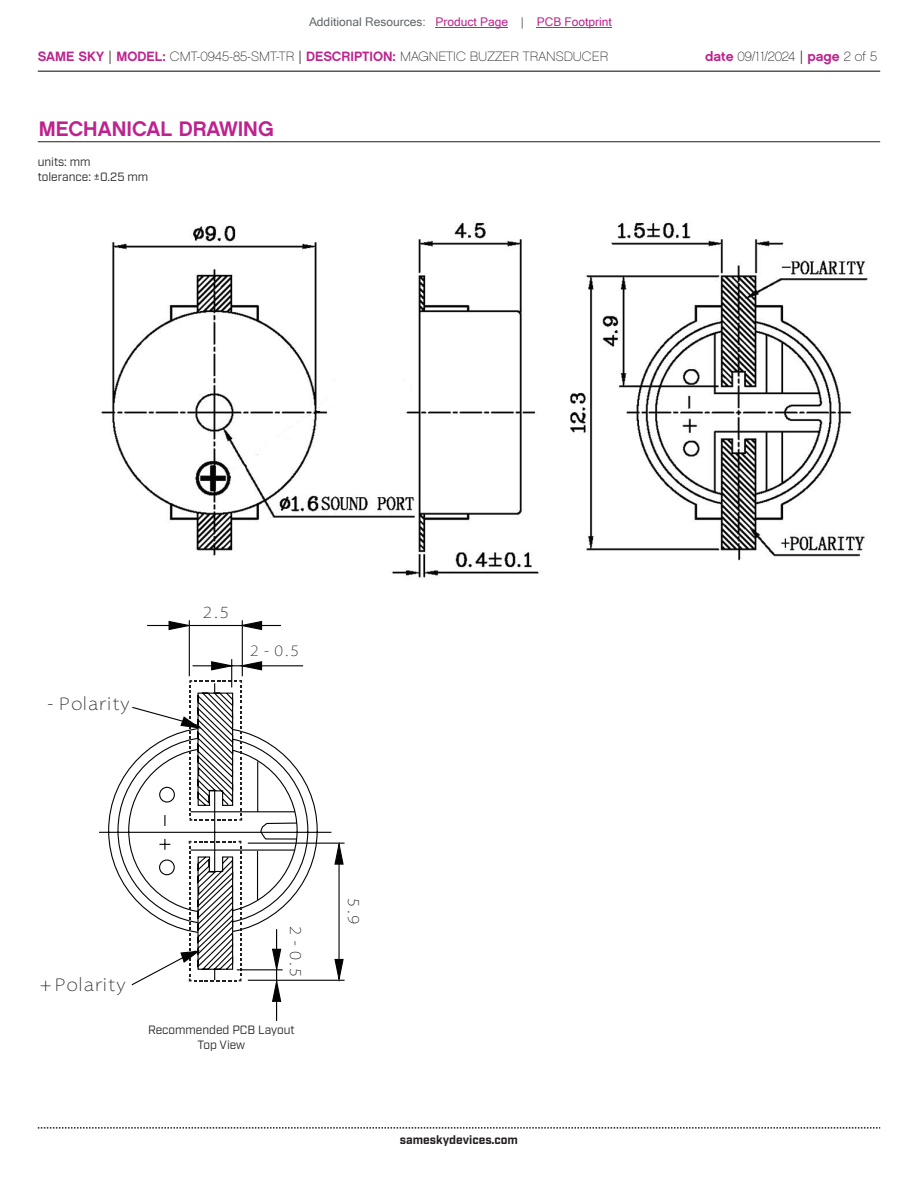
<style>
.page{position:relative;width:918px;height:1188px;background:#fff}
.page>*{position:absolute;margin:0;border:0;box-sizing:border-box;transform-origin:0 0}
.t1{font:21px "Chalet New York Nineteen Sixty";color:#bd238f}
.t2{font:17.55px "Myriad CAD";color:#231f20}
.t3{font:17.4px "Myriad CAD";color:#231f20}
.t4{font:16.35px "Myriad CAD";color:#231f20}
.t5{font:15.9px "Myriad CAD";color:#231f20}
.t6{font:15.3px "Myriad CAD";color:#231f20}
.t7{font:13.5px "Chalet Paris Nineteen Sixty";color:#231f20}
.t8{font:12px/14.4px "Industry";color:#231f20}
.t9{font:12px "Microsoft Sans Serif";color:#bd238f}
.t10{font:700 12px "Industry";color:#231f20}
.s1{color:#63676b}
.s2{font-family:"Chalet New York Nineteen Sixty";color:#bd238f}
.s3{font-family:"Industry"}
</style>
<div class="page">
<hr style="left:38px;top:71px;width:842px;height:1px;background:#231f20">
<svg style="left:38px;top:1127px;width:842px;height:2px"></svg>
<hr style="left:38px;top:141px;width:842px;height:1px;background:#231f20">
<img style="left:101px;top:221px;width:767px;height:357px">
<svg style="left:230px;top:373px;width:185px;height:107px"></svg>
<svg style="left:99px;top:767px;width:234px;height:213px"></svg>
<hr style="left:147px;top:625px;width:134px;height:1px;background:#040503">
<hr style="left:193px;top:665px;width:110px;height:1px;background:#040503">
<hr style="left:189px;top:620px;width:1px;height:56px;background:#040503">
<hr style="left:242px;top:620px;width:1px;height:56px;background:#040503">
<svg style="left:168px;top:620px;width:26px;height:11px"></svg>
<svg style="left:334px;top:842px;width:10px;height:23px"></svg>
<svg style="left:130px;top:659px;width:168px;height:344px"></svg>
<svg style="left:334px;top:958px;width:10px;height:24px"></svg>
<svg style="left:236px;top:620px;width:27px;height:11px"></svg>
<hr style="left:338px;top:863px;width:2px;height:99px;background:#040503">
<hr style="left:276px;top:929px;width:1px;height:92px;background:#040503">
<hr style="left:248px;top:980px;width:97px;height:1px;background:#040503">
<hr style="left:248px;top:843px;width:97px;height:1px;background:#040503">
<hr style="left:237px;top:969px;width:46px;height:1px;background:#040503">
<hr style="left:436px;top:27px;width:72px;height:1px;background:#bd238f">
<hr style="left:537px;top:27px;width:75px;height:1px;background:#bd238f">
<p class="t9" style="left:309px;top:15px;width:304px"><span class="s1">Additional Resources:</span> Product Page <span class="s1">|</span> PCB Footprint</p>
<p class="t7" style="left:38px;top:48px;width:572px"><span class="s2">SAME SKY</span> <span class="s3">|</span> <span class="s2">MODEL:</span> CMT-0945-85-SMT-TR <span class="s3">|</span> <span class="s2">DESCRIPTION:</span> MAGNETIC BUZZER TRANSDUCER</p>
<p class="t7" style="left:705px;top:48px;width:173px"><span class="s2">date</span> 09/11/2024 <span class="s3">|</span> <span class="s2">page</span> 2 of 5</p>
<h1 class="t1" style="left:39px;top:115px;width:236px">MECHANICAL DRAWING</h1>
<p class="t8" style="left:38px;top:155px;width:112px">units: mm<br>tolerance: ±0.25 mm</p>
<p class="t3" style="left:42px;top:696px;width:89px">-Polarity</p>
<p class="t4" style="left:202px;top:605px;width:30px">2.5</p>
<p class="t6" style="left:249px;top:644px;width:52px">2-0.5</p>
<p class="t2" style="left:38px;top:978px;width:90px">+Polarity</p>
<p class="t5" style="left:303px;top:925px;width:54px;rotate:90deg">2-0.5</p>
<p class="t8" style="left:148px;top:1023px;width:148px;text-align:center">Recommended PCB Layout<br>Top View</p>
<p class="t5" style="left:361px;top:897px;width:29px;rotate:90deg">5.9</p>
<p class="t10" style="left:400px;top:1132px;width:120px">sameskydevices.com</p>
</div>
